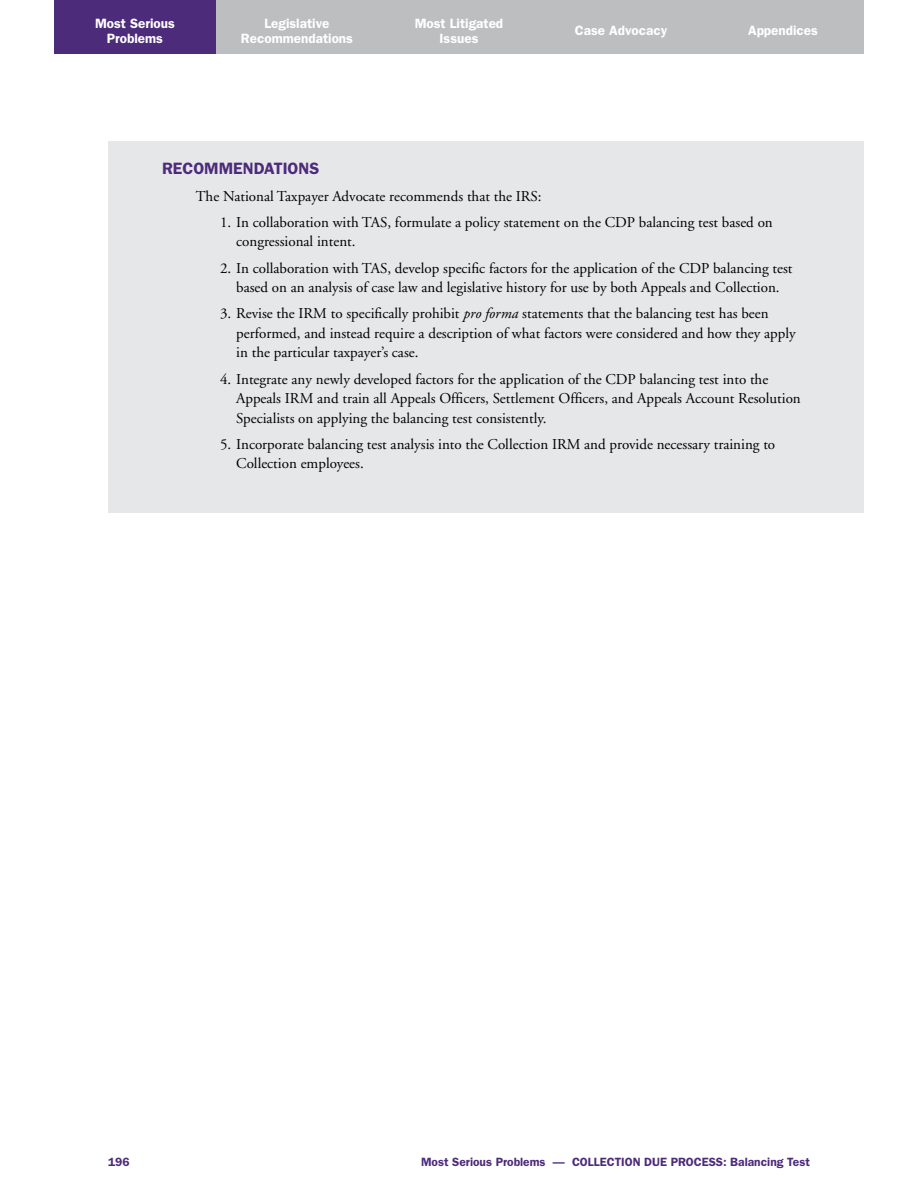
<style>
.page{position:relative;width:918px;height:1188px;background:#fff}
.page>*{position:absolute;margin:0;border:0;box-sizing:border-box;transform-origin:0 0}
.MSP__Recommendations{font:600 16.5px "Franklin Gothic";color:#4d2b7b}
.Body_Text-before_lis{font:15px/19.5px "Adobe Garamond";color:#000}
.t1{font:600 13.5px/15px "Franklin Gothic";color:#fff;text-align:center}
.t2{font:600 12px "Franklin Gothic";color:#4d2b7b}
.s1{font-style:italic}
</style>
<div class="page">
<div style="left:54px;top:0;width:162px;height:54px;background:#4d2b7b"></div>
<div style="left:216px;top:0;width:162px;height:54px;background:#bcbec0"></div>
<div style="left:378px;top:0;width:162px;height:54px;background:#bcbec0"></div>
<div style="left:702px;top:0;width:162px;height:54px;background:#bcbec0"></div>
<div style="left:540px;top:0;width:162px;height:54px;background:#bcbec0"></div>
<div style="left:108px;top:142px;width:756px;height:371px;background:#e6e7e8"></div>
<p class="t1" style="left:241px;top:16px;width:114px">Legislative<br>Recommendations</p>
<p class="t1" style="left:95px;top:16px;width:81px">Most Serious<br>Problems</p>
<p class="t1" style="left:415px;top:16px;width:90px">Most Litigated<br>Issues</p>
<p class="t1" style="left:575px;top:23px;width:94px">Case Advocacy</p>
<p class="t1" style="left:748px;top:23px;width:71px">Appendices</p>
<p class="MSP__Recommendations" style="left:162px;top:159px;width:159px">RECOMMENDATIONS</p>
<p class="Body_Text-before_lis" style="left:196px;top:187px;width:347px">The National Taxpayer Advocate recommends that the IRS:</p>
<p class="Body_Text-before_lis" style="left:236px;top:213px;width:538px;text-indent:-16px">1. In collaboration with TAS, formulate a policy statement on the CDP balancing test based on congressional intent.</p>
<p class="Body_Text-before_lis" style="left:220px;top:259px;width:574px;text-align:center">2. In collaboration with TAS, develop specific factors for the application of the CDP balancing test based on an analysis of case law and legislative history for use by both Appeals and Collection.</p>
<p class="Body_Text-before_lis" style="left:236px;top:304px;width:561px;text-indent:-16px">3. Revise the IRM to specifically prohibit <span class="s1">pro forma</span> statements that the balancing test has been performed, and instead require a description of what factors were considered and how they apply in the particular taxpayer’s case.</p>
<p class="Body_Text-before_lis" style="left:236px;top:370px;width:566px;text-indent:-16px">4. Integrate any newly developed factors for the application of the CDP balancing test into the<br>Appeals IRM and train all Appeals Officers, Settlement Officers, and Appeals Account Resolution<br>Specialists on applying the balancing test consistently.</p>
<p class="Body_Text-before_lis" style="left:236px;top:435px;width:541px;text-indent:-16px">5. Incorporate balancing test analysis into the Collection IRM and provide necessary training to<br>Collection employees.</p>
<p class="t2" style="left:108px;top:1154px;width:23px">196</p>
<p class="t2" style="left:421px;top:1154px;width:390px">Most Serious Problems — COLLECTION DUE PROCESS: Balancing Test</p>
</div>
